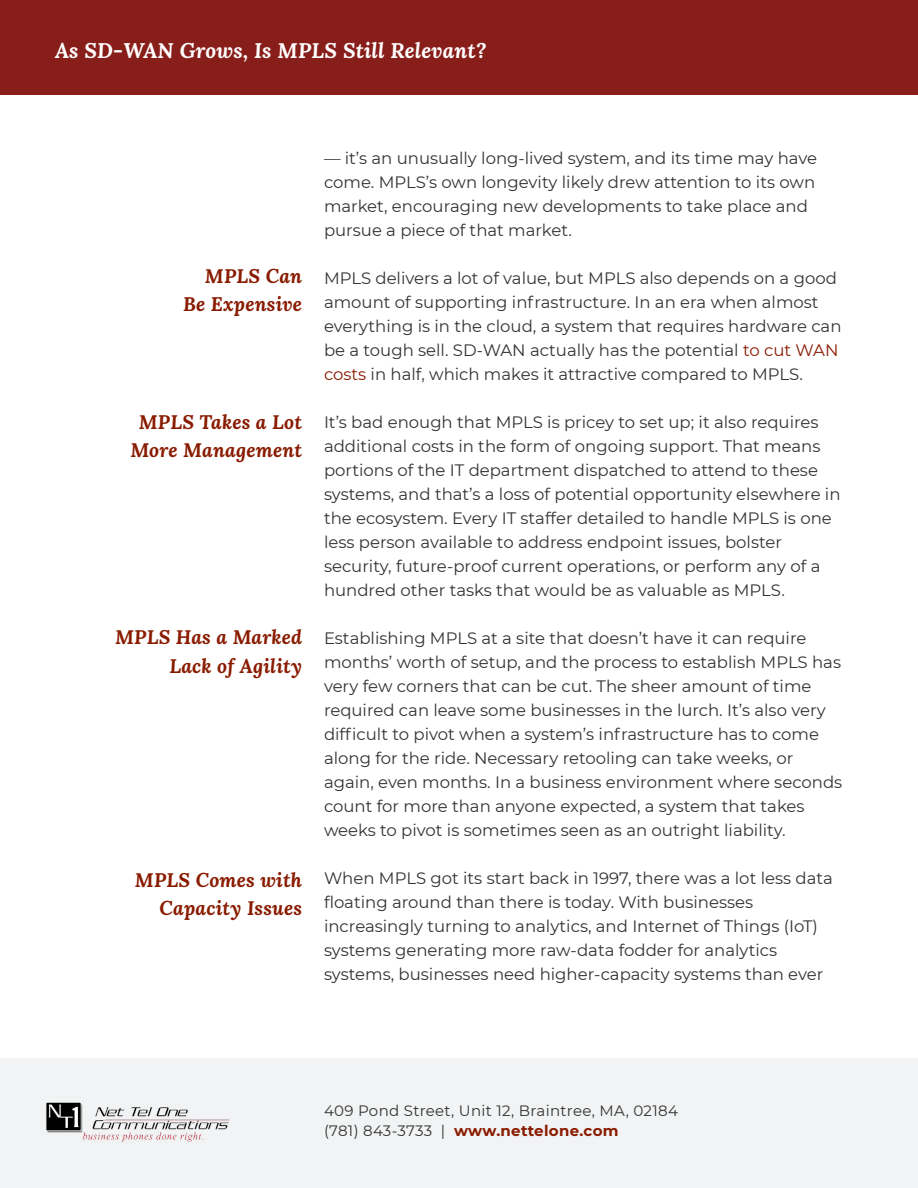
<style>
.page{position:relative;width:918px;height:1188px;background:#fff}
.page>*{position:absolute;margin:0;border:0;box-sizing:border-box;transform-origin:0 0}
.t1{font:italic 700 21px "Lora";letter-spacing:.01em;color:#fff}
.t2{font:italic 700 19.5px/28.5px "Lora";letter-spacing:.01em;color:#891b00;text-align:right}
.t3{font:16.5px/24px "Montserrat";color:#333}
.t4{font:15px/19.5px "Montserrat";letter-spacing:.02em;color:#333}
.s1{color:#891b00}
.s2{font-weight:700;color:#891b00}
</style>
<div class="page">
<div style="left:0;top:0;width:918px;height:94px;background:#881e19"></div>
<div style="left:0;top:1058px;width:918px;height:130px;background:#f2f3f4"></div>
<img style="left:46px;top:1102px;width:184px;height:40px">
<p class="t1" style="left:55px;top:36px;width:433px">As SD-WAN Grows, Is MPLS Still Relevant?</p>
<p class="t2" style="left:183px;top:261px;width:121px">MPLS Can<br>Be Expensive</p>
<p class="t2" style="left:131px;top:407px;width:173px;text-align:center">MPLS Takes a Lot<br>More Management</p>
<p class="t2" style="left:115px;top:622px;width:188px">MPLS Has a Marked<br>Lack of Agility</p>
<p class="t2" style="left:135px;top:865px;width:169px">MPLS Comes with<br>Capacity Issues</p>
<p class="t3" style="left:324px;top:145px;width:495px">— it’s an unusually long-lived system, and its time may have come. MPLS’s own longevity likely drew attention to its own market, encouraging new developments to take place and pursue a piece of that market.</p>
<p class="t3" style="left:324px;top:265px;width:519px">MPLS delivers a lot of value, but MPLS also depends on a good amount of supporting infrastructure. In an era when almost everything is in the cloud, a system that requires hardware can be a tough sell. SD-WAN actually has the potential <span class="s1">to cut WAN costs</span> in half, which makes it attractive compared to MPLS.</p>
<p class="t3" style="left:324px;top:409px;width:518px">It’s bad enough that MPLS is pricey to set up; it also requires additional costs in the form of ongoing support. That means portions of the IT department dispatched to attend to these systems, and that’s a loss of potential opportunity elsewhere in the ecosystem. Every IT staffer detailed to handle MPLS is one less person available to address endpoint issues, bolster security, future-proof current operations, or perform any of a hundred other tasks that would be as valuable as MPLS.</p>
<p class="t3" style="left:324px;top:625px;width:520px">Establishing MPLS at a site that doesn’t have it can require months’ worth of setup, and the process to establish MPLS has very few corners that can be cut. The sheer amount of time required can leave some businesses in the lurch. It’s also very difficult to pivot when a system’s infrastructure has to come along for the ride. Necessary retooling can take weeks, or again, even months. In a business environment where seconds count for more than anyone expected, a system that takes weeks to pivot is sometimes seen as an outright liability.</p>
<p class="t3" style="left:324px;top:865px;width:510px">When MPLS got its start back in 1997, there was a lot less data floating around than there is today. With businesses increasingly turning to analytics, and Internet of Things (IoT) systems generating more raw-data fodder for analytics systems, businesses need higher-capacity systems than ever</p>
<p class="t4" style="left:324px;top:1101px;width:355px">409 Pond Street, Unit 12, Braintree, MA, 02184 (781) 843-3733 | <span class="s2">www.nettelone.com</span></p>
</div>
